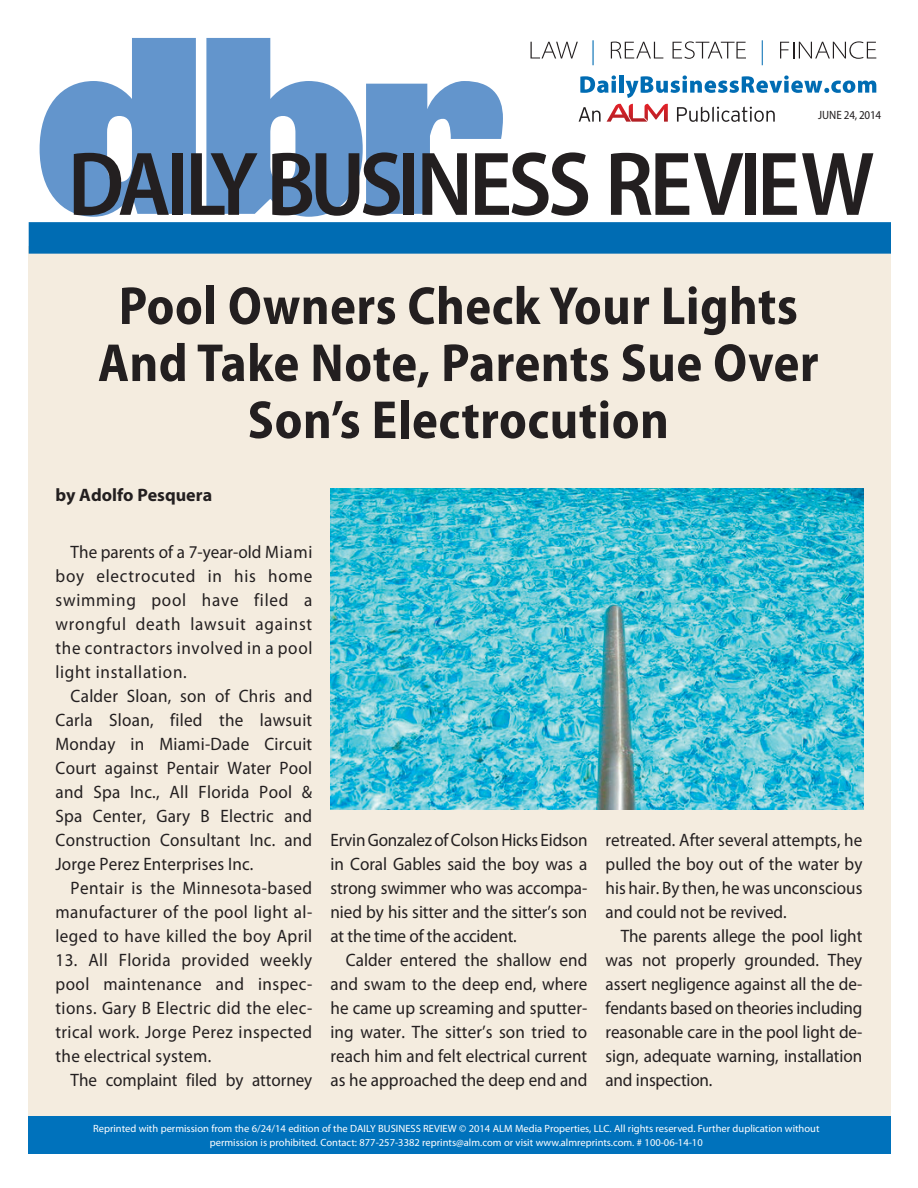
<style>
.page{position:relative;width:918px;height:1188px;background:#fff}
.page>*{position:absolute;margin:0;border:0;box-sizing:border-box;transform-origin:0 0}
.t1{font:600 semi-condensed 91.35px "Myriad Pro";letter-spacing:-.05em;color:#231f20}
.t2{font:700 semi-condensed 54px/57px "Myriad Pro";letter-spacing:.01em;color:#231f20;text-align:center}
.t3{font:300 semi-expanded 24.9px "Myriad Pro";color:#006cb3}
.t4{font:18px/24px "Myriad Pro";letter-spacing:.005em;color:#231f20;text-align:justify;scale:.95 1}
.t5{font:700 18px "Myriad Pro";color:#231f20}
.t6{font:semi-condensed 12px "Myriad Pro";letter-spacing:-.02em;color:#231f20}
.t7{font:10.5px/13.5px "Myriad Pro";color:#fff;text-align:center}
</style>
<div class="page">
<svg style="left:40px;top:38px;width:156px;height:179px"></svg>
<svg style="left:206px;top:38px;width:297px;height:179px"></svg>
<svg style="left:531px;top:42px;width:47px;height:17px"></svg>
<svg style="left:611px;top:42px;width:52px;height:17px"></svg>
<svg style="left:673px;top:41px;width:73px;height:18px"></svg>
<svg style="left:780px;top:41px;width:96px;height:18px"></svg>
<svg style="left:580px;top:75px;width:36px;height:18px"></svg>
<div style="left:619px;top:76px;width:5px;height:17px;background:#006cb3"></div>
<svg style="left:626px;top:75px;width:250px;height:23px"></svg>
<svg style="left:579px;top:107px;width:22px;height:15px"></svg>
<svg style="left:677px;top:107px;width:98px;height:15px"></svg>
<svg style="left:607px;top:104px;width:61px;height:18px"></svg>
<div style="left:29px;top:246px;width:862px;height:902px;background:#f4ecdf"></div>
<div style="left:29px;top:222px;width:862px;height:32px;background:#006cb3"></div>
<div style="left:29px;top:1116px;width:862px;height:37px;background:#0072bc"></div>
<img style="left:331px;top:489px;width:533px;height:320px">
<h3 class="t3" style="left:590px;top:36px;width:7px">|</h3>
<h3 class="t3" style="left:760px;top:36px;width:7px">|</h3>
<p class="t6" style="left:818px;top:109px;width:65px">JUNE 24, 2014</p>
<h1 class="t1" style="left:68px;top:134px;width:808px">DAILY BUSINESS REVIEW</h1>
<h2 class="t2" style="left:98px;top:278px;width:722px">Pool Owners Check Your Lights<br>And Take Note, Parents Sue Over<br>Son’s Electrocution</h2>
<p class="t5" style="left:56px;top:485px;width:158px">by Adolfo Pesquera</p>
<p class="t4" style="left:55px;top:540px;width:272px;text-indent:15px">The parents of a 7-year-old Miami boy electrocuted in his home swimming pool have filed a wrongful death lawsuit against the contractors involved in a pool light installation.</p>
<p class="t4" style="left:55px;top:684px;width:272px;text-indent:15px">Calder Sloan, son of Chris and Carla Sloan, filed the lawsuit Monday in Miami-Dade Circuit Court against Pentair Water Pool and Spa Inc., All Florida Pool &amp; Spa Center, Gary B Electric and Construction Consultant Inc. and Jorge Perez Enterprises Inc.</p>
<p class="t4" style="left:55px;top:876px;width:272px;text-indent:15px">Pentair is the Minnesota-based manufacturer of the pool light al&shy;leged to have killed the boy April</p>
<p class="t4" style="left:55px;top:948px;width:272px">13. All Florida provided weekly pool maintenance and inspec&shy;tions. Gary B Electric did the elec&shy;trical work. Jorge Perez inspected the electrical system.</p>
<p class="t4" style="left:71px;top:1068px;width:256px">The complaint filed by attorney</p>
<p class="t4" style="left:606px;top:828px;width:272px">retreated. After several attempts, he pulled the boy out of the water by his hair. By then, he was unconscious and could not be revived.</p>
<p class="t4" style="left:606px;top:924px;width:272px;text-indent:15px">The parents allege the pool light was not properly grounded. They assert negligence against all the de&shy;fendants based on theories including reasonable care in the pool light de&shy;sign, adequate warning, installation and inspection.</p>
<p class="t7" style="left:93px;top:1122px;width:728px">Reprinted with permission from the 6/24/14 edition of the DAILY BUSINESS REVIEW © 2014 ALM Media Properties, LLC. All rights reserved. Further duplication without permission is prohibited. Contact: 877-257-3382 reprints@alm.com or visit www.almreprints.com. # 100-06-14-10</p>
<p class="t4" style="left:331px;top:828px;width:272px">Ervin Gonzalez of Colson Hicks Eidson in Coral Gables said the boy was a strong swimmer who was accompa&shy;nied by his sitter and the sitter’s son at the time of the accident.</p>
<p class="t4" style="left:331px;top:948px;width:272px;text-indent:15px">Calder entered the shallow end and swam to the deep end, where he came up screaming and sputter&shy;ing water. The sitter’s son tried to reach him and felt electrical current as he approached the deep end and</p>
</div>
